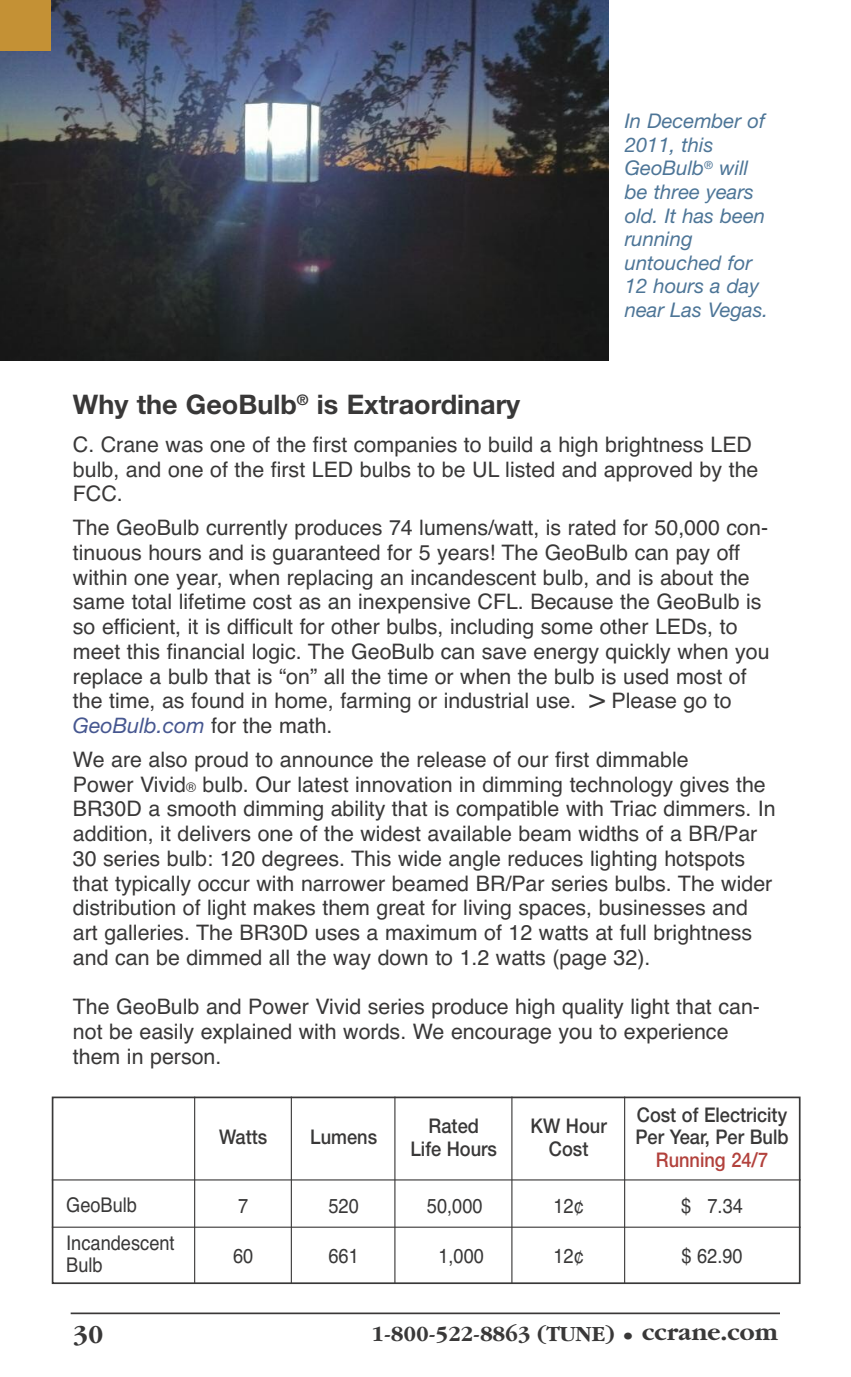
<style>
.page{position:relative;width:851px;height:1377px;background:#fff}
.page>*{position:absolute;margin:0;border:0;box-sizing:border-box;transform-origin:0 0}
.t1{font:700 27px "Helvetica Neue";color:#393838}
.t2{font:700 27px "Garamond";color:#393838}
.t3{font:700 22.5px "Garamond";color:#393838}
.t4{font:21.38px/24.8px "Helvetica";color:#393838}
.t5{font:italic 21.38px "Helvetica Neue";color:#465790}
.t6{font:italic 20.25px/23.6px "Helvetica Neue";color:#4d7597}
.t7{font:500 20.25px/22.5px "Helvetica Neue";color:#393838;text-align:center;scale:.9 1}
.t8{font:20.25px/37.8px "Helvetica";color:#393838;scale:.9 1}
.t9{font:500 20.25px "Helvetica Neue";color:#b2413c;scale:.9 1}
.s1{font-size:27px}
.s2{font-family:"Helvetica";font-style:normal;color:#393838}
.s3{font-size:13.5px}
.s4{font-size:24.75px}
</style>
<div class="page">
<hr style="left:71px;top:1313px;width:709px;height:1px;background:#393838">
<img style="left:0;top:0;width:609px;height:361px">
<div style="left:0;top:0;width:51px;height:51px;background:#c49135"></div>
<div style="left:52px;top:1097px;width:748px;height:187px;border:2px solid #393838"></div>
<hr style="left:52px;top:1179px;width:748px;height:2px;background:#393838">
<hr style="left:52px;top:1227px;width:748px;height:1px;background:#393838">
<hr style="left:194px;top:1097px;width:1px;height:186px;background:#393838">
<hr style="left:291px;top:1097px;width:1px;height:186px;background:#393838">
<hr style="left:394px;top:1097px;width:1px;height:186px;background:#393838">
<hr style="left:511px;top:1097px;width:1px;height:186px;background:#393838">
<hr style="left:624px;top:1097px;width:1px;height:186px;background:#393838">
<p class="t6" style="left:624px;top:111px;width:145px">In December of<br>2011, this<br>GeoBulb<sup>®</sup> will be three years old. It has been running untouched for<br>12 hours a day near Las Vegas.</p>
<p class="t1" style="left:73px;top:394px;width:449px">Why the GeoBulb<sup>®</sup> is Extraordinary</p>
<p class="t4" style="left:73px;top:432px;width:687px">C. Crane was one of the first companies to build a high brightness LED bulb, and one of the first LED bulbs to be UL listed and approved by the<br>FCC.</p>
<p class="t4" style="left:73px;top:515px;width:698px">The GeoBulb currently produces 74 lumens/watt, is rated for 50,000 con&shy;tinuous hours and is guaranteed for 5 years! The GeoBulb can pay off within one year, when replacing an incandescent bulb, and is about the same total lifetime cost as an inexpensive CFL. Because the GeoBulb is so efficient, it is difficult for other bulbs, including some other LEDs, to meet this financial logic. The GeoBulb can save energy quickly when you replace a bulb that is “on” all the time or when the bulb is used most of the time, as found in home, farming or industrial use. <span class="s1">&gt;</span> Please go to</p>
<p class="t5" style="left:73px;top:718px;width:261px">GeoBulb.com <span class="s2">for the math.</span></p>
<p class="t4" style="left:73px;top:747px;width:704px">We are also proud to announce the release of our first dimmable<br>Power Vivid<span class="s3">®</span> bulb. Our latest innovation in dimming technology gives the BR30D a smooth dimming ability that is compatible with Triac dimmers. In addition, it delivers one of the widest available beam widths of a BR/Par 30 series bulb: 120 degrees. This wide angle reduces lighting hotspots that typically occur with narrower beamed BR/Par series bulbs. The wider distribution of light makes them great for living spaces, businesses and art galleries. The BR30D uses a maximum of 12 watts at full brightness and can be dimmed all the way down to 1.2 watts (page 32).</p>
<p class="t4" style="left:73px;top:995px;width:688px">The GeoBulb and Power Vivid series produce high quality light that can&shy;not be easily explained with words. We encourage you to experience them in person.</p>
<p class="t8" style="left:66px;top:1186px;width:122px">GeoBulb<br>Incandescent</p>
<p class="t8" style="left:66px;top:1246px;width:42px">Bulb</p>
<p class="t7" style="left:219px;top:1128px;width:55px">Watts</p>
<p class="t8" style="left:238px;top:1187px;width:13px">7</p>
<p class="t8" style="left:233px;top:1237px;width:24px">60</p>
<p class="t7" style="left:310px;top:1128px;width:76px">Lumens</p>
<p class="t7" style="left:410px;top:1117px;width:98px">Rated<br>Life Hours</p>
<p class="t7" style="left:530px;top:1117px;width:86px">KW Hour<br>Cost</p>
<p class="t7" style="left:635px;top:1105px;width:172px;text-align:left">Cost of Electricity<br>Per Year, Per Bulb</p>
<p class="t9" style="left:655px;top:1152px;width:126px">Running 24/7</p>
<p class="t8" style="left:328px;top:1187px;width:35px">520</p>
<p class="t8" style="left:328px;top:1237px;width:35px">661</p>
<p class="t8" style="left:427px;top:1187px;width:63px">50,000</p>
<p class="t8" style="left:438px;top:1237px;width:52px">1,000</p>
<p class="t8" style="left:553px;top:1187px;width:35px">12¢</p>
<p class="t8" style="left:553px;top:1237px;width:35px">12¢</p>
<p class="t8" style="left:681px;top:1187px;width:70px">$ 7.34</p>
<p class="t8" style="left:681px;top:1237px;width:70px">$ 62.90</p>
<p class="t2" style="left:73px;top:1318px;width:32px">30</p>
<p class="t3" style="left:371px;top:1321px;width:408px">1-800-522-8863 (TUNE) • <span class="s4">ccrane.com</span></p>
</div>
